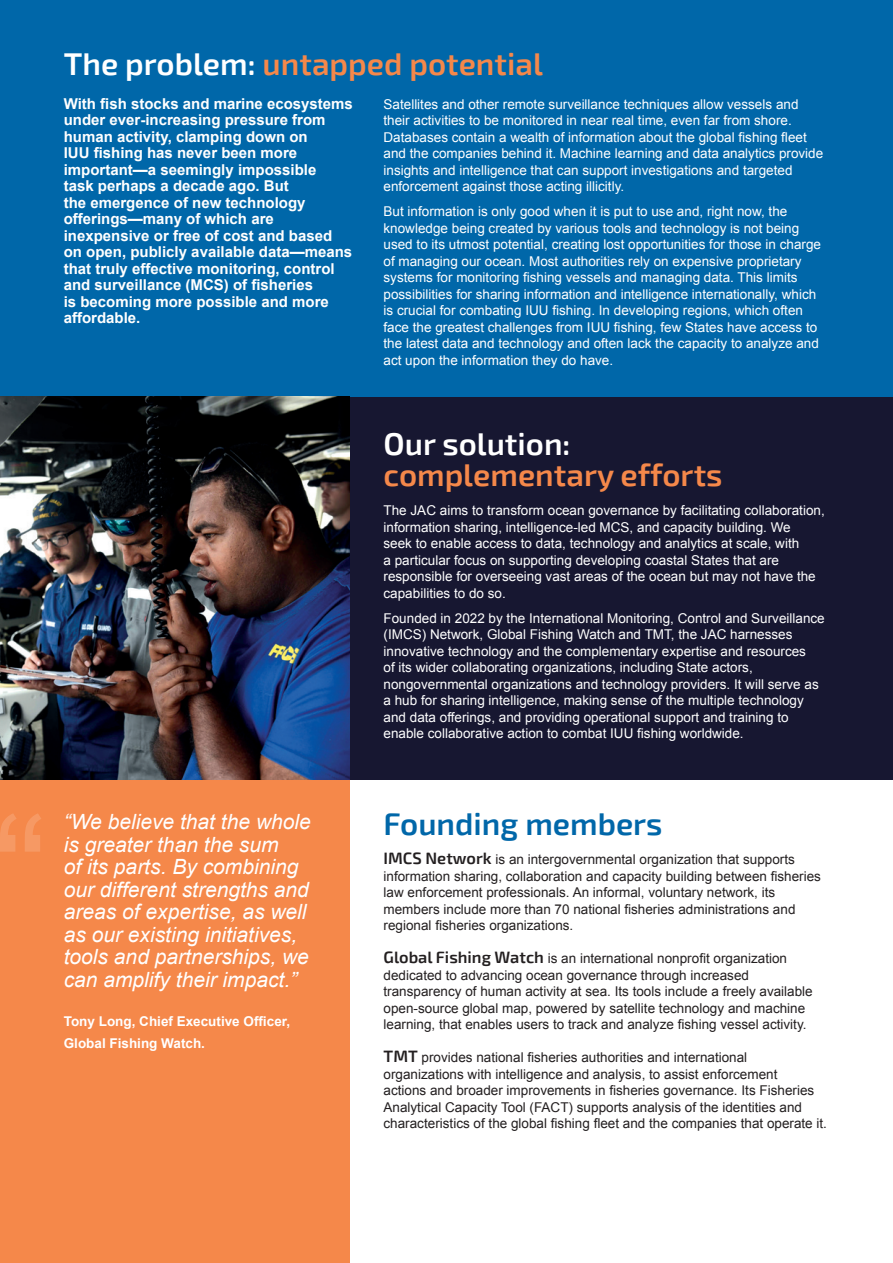
<style>
.page{position:relative;width:893px;height:1263px;background:#fff}
.page>*{position:absolute;margin:0;border:0;box-sizing:border-box;transform-origin:0 0}
.t1{font:600 31.5px/31.5px "Exo 2";color:#f5884a}
.t2{font:600 31.5px "Exo 2";color:#0067a9}
.Intro{font:italic 21px/22.5px "Arial";color:#fff}
.Intro-2{font:700 15px/16.5px "Arial";color:#fff}
.t3{font:13.5px/16.5px "Arial";color:#fff}
.t4{font:13.5px/16.5px "Arial";color:#231f20}
.Intro-3{font:700 13.5px/22.5px "Arial";color:#fff}
.s1{color:#fff}
.s2{font-family:"Exo 2";font-weight:600;font-size:16.5px}
</style>
<div class="page">
<div style="left:0;top:757px;width:350px;height:506px;background:#f5884a"></div>
<div style="left:0;top:0;width:893px;height:425px;background:#0067a9"></div>
<div style="left:0;top:397px;width:893px;height:382px;background:#171731"></div>
<img style="left:0;top:397px;width:350px;height:382px">
<svg style="left:0;top:813px;width:41px;height:39px"></svg>
<h2 class="t1" style="left:64px;top:49px;width:481px"><span class="s1">The problem:</span> untapped potential</h2>
<p class="t3" style="left:384px;top:96px;width:441px">Satellites and other remote surveillance techniques allow vessels and their activities to be monitored in near real time, even far from shore.<br>Databases contain a wealth of information about the global fishing fleet and the companies behind it. Machine learning and data analytics provide insights and intelligence that can support investigations and targeted enforcement against those acting illicitly.</p>
<p class="t3" style="left:384px;top:204px;width:439px">But information is only good when it is put to use and, right now, the knowledge being created by various tools and technology is not being used to its utmost potential, creating lost opportunities for those in charge of managing our ocean. Most authorities rely on expensive proprietary systems for monitoring fishing vessels and managing data. This limits possibilities for sharing information and intelligence internationally, which is crucial for combating IUU fishing. In developing regions, which often face the greatest challenges from IUU fishing, few States have access to the latest data and technology and often lack the capacity to analyze and act upon the information they do have.</p>
<p class="Intro-2" style="left:64px;top:96px;width:291px">With fish stocks and marine ecosystems under ever-increasing pressure from human activity, clamping down on<br>IUU fishing has never been more important—a seemingly impossible<br>task perhaps a decade ago. But<br>the emergence of new technology offerings—many of which are inexpensive or free of cost and based on open, publicly available data—means that truly effective monitoring, control and surveillance (MCS) of fisheries<br>is becoming more possible and more affordable.</p>
<p class="Intro" style="left:64px;top:811px;width:249px">“We believe that the whole is greater than the sum<br>of its parts. By combining our different strengths and areas of expertise, as well as our existing initiatives, tools and partnerships, we can amplify their impact.”</p>
<p class="Intro-3" style="left:64px;top:1010px;width:228px">Tony Long, Chief Executive Officer,<br>Global Fishing Watch.</p>
<h2 class="t1" style="left:384px;top:428px;width:340px"><span class="s1">Our solution: </span>complementary efforts</h2>
<p class="t3" style="left:384px;top:502px;width:443px">The JAC aims to transform ocean governance by facilitating collaboration, information sharing, intelligence-led MCS, and capacity building. We<br>seek to enable access to data, technology and analytics at scale, with<br>a particular focus on supporting developing coastal States that are responsible for overseeing vast areas of the ocean but may not have the capabilities to do so.</p>
<p class="t3" style="left:384px;top:610px;width:443px">Founded in 2022 by the International Monitoring, Control and Surveillance (IMCS) Network, Global Fishing Watch and TMT, the JAC harnesses innovative technology and the complementary expertise and resources<br>of its wider collaborating organizations, including State actors, nongovernmental organizations and technology providers. It will serve as a hub for sharing intelligence, making sense of the multiple technology and data offerings, and providing operational support and training to enable collaborative action to combat IUU fishing worldwide.</p>
<h2 class="t2" style="left:384px;top:805px;width:281px">Founding members</h2>
<p class="t4" style="left:384px;top:851px;width:439px"><span class="s2">IMCS Network</span> is an intergovernmental organization that supports information sharing, collaboration and capacity building between fisheries law enforcement professionals. An informal, voluntary network, its members include more than 70 national fisheries administrations and regional fisheries organizations.</p>
<p class="t4" style="left:384px;top:950px;width:431px"><span class="s2">Global Fishing Watch</span> is an international nonprofit organization dedicated to advancing ocean governance through increased transparency of human activity at sea. Its tools include a freely available open-source global map, powered by satellite technology and machine learning, that enables users to track and analyze fishing vessel activity.</p>
<p class="t4" style="left:384px;top:1049px;width:445px"><span class="s2">TMT</span> provides national fisheries authorities and international organizations with intelligence and analysis, to assist enforcement<br>actions and broader improvements in fisheries governance. Its Fisheries Analytical Capacity Tool (FACT) supports analysis of the identities and characteristics of the global fishing fleet and the companies that operate it.</p>
</div>
